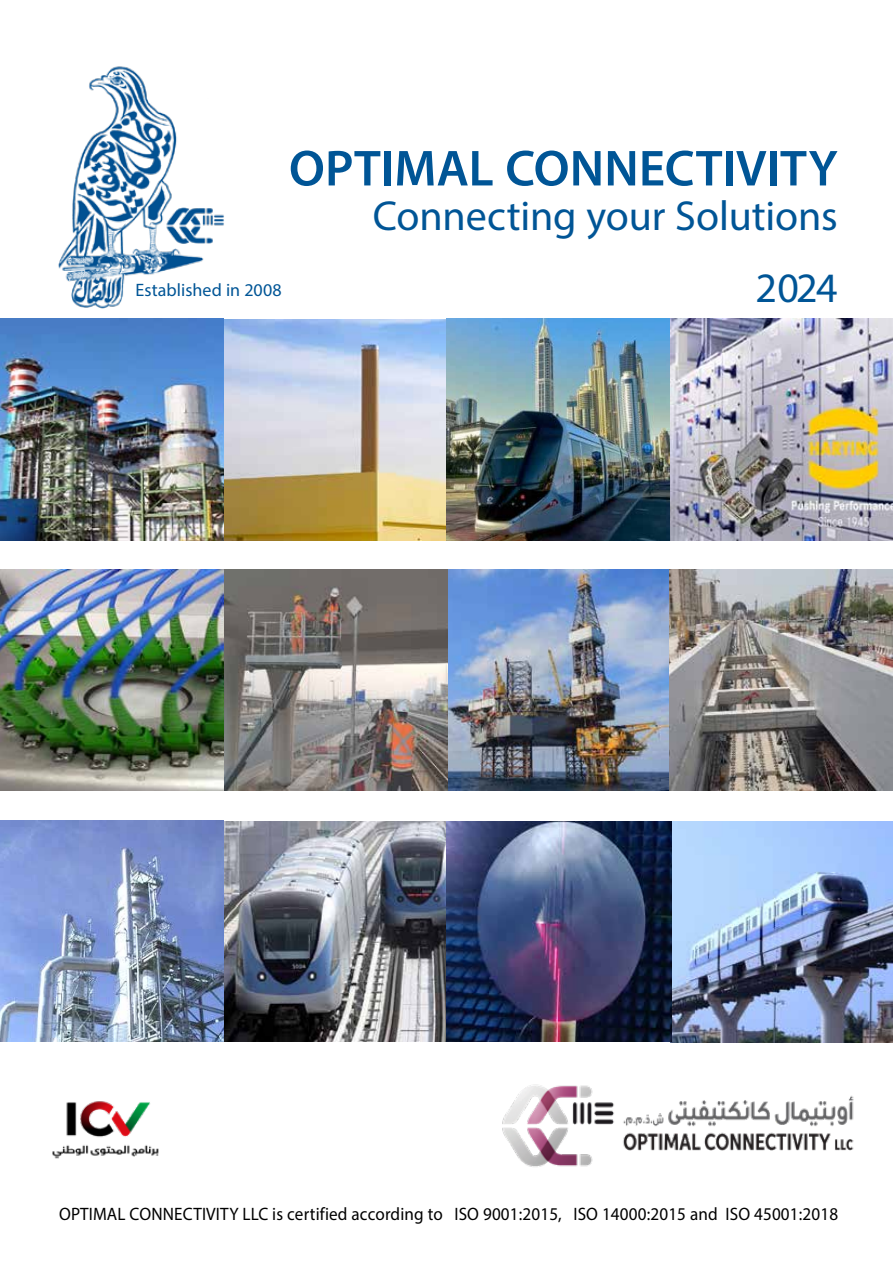
<style>
.page{position:relative;width:893px;height:1263px;background:#fff}
.page>*{position:absolute;margin:0;border:0;box-sizing:border-box;transform-origin:0 0}
.t1{font:600 51px "Myriad Pro";color:#005596}
.t2{font:42px "Myriad Pro";letter-spacing:-.005em;color:#005596}
.t3{font:18px "Myriad Pro";letter-spacing:.01em;color:#000;scale:.95 1}
.t4{font:18px "Myriad Pro";letter-spacing:.005em;color:#005596}
</style>
<div class="page">
<img style="left:58px;top:66px;width:166px;height:241px">
<img style="left:52px;top:1101px;width:107px;height:58px">
<img style="left:0;top:319px;width:893px;height:221px">
<img style="left:215px;top:821px;width:678px;height:221px">
<img style="left:0;top:570px;width:893px;height:221px">
<img style="left:0;top:821px;width:223px;height:220px">
<img style="left:502px;top:1084px;width:352px;height:83px">
<h1 class="t1" style="left:289px;top:136px;width:550px">OPTIMAL CONNECTIVITY</h1>
<h2 class="t2" style="left:373px;top:190px;width:466px">Connecting your Solutions</h2>
<p class="t4" style="left:136px;top:279px;width:148px">Established in 2008</p>
<h2 class="t2" style="left:756px;top:262px;width:84px">2024</h2>
<p class="t3" style="left:59px;top:1203px;width:822px">OPTIMAL CONNECTIVITY LLC is certified according to ISO 9001:2015, ISO 14000:2015 and ISO 45001:2018</p>
</div>
